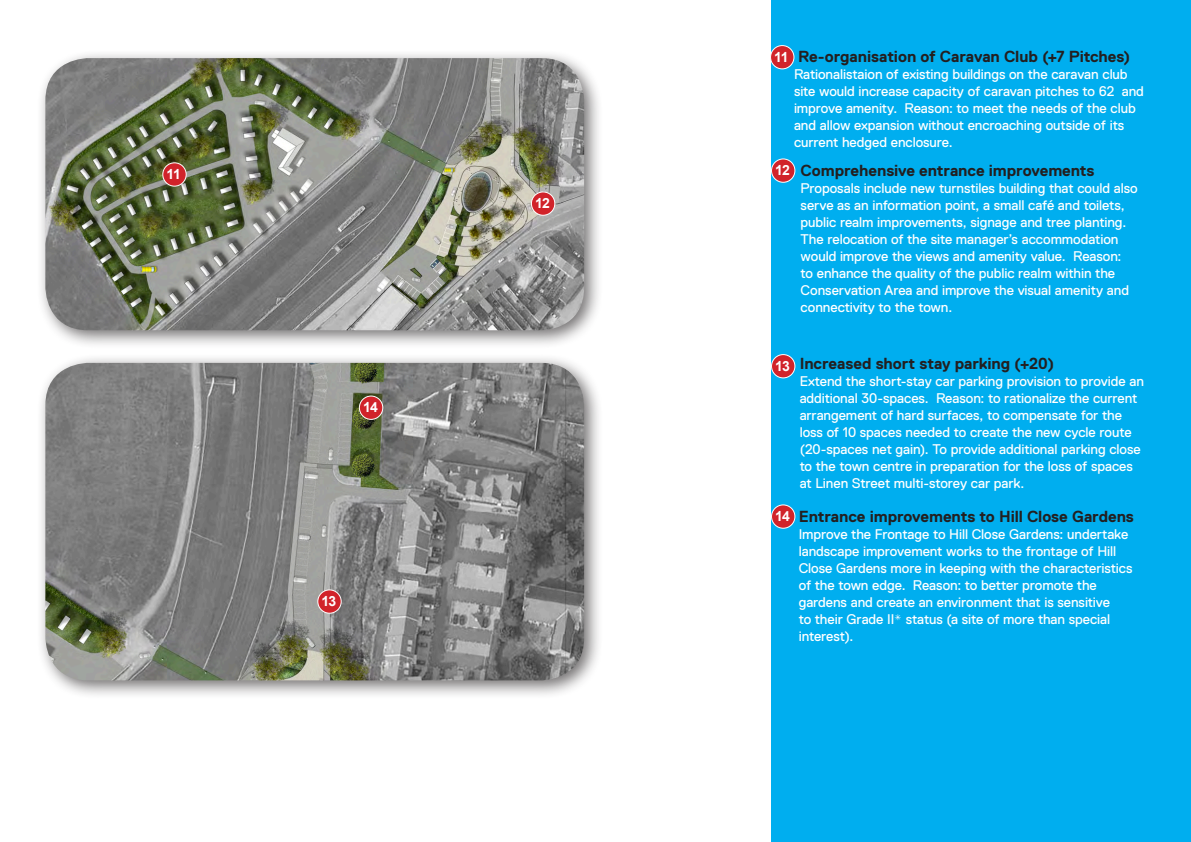
<style>
.page{position:relative;width:1191px;height:842px;background:#fff}
.page>*{position:absolute;margin:0;border:0;box-sizing:border-box;transform-origin:0 0}
._10_Plincke_STANDFIR{font:700 16px "Replica Std";letter-spacing:-.005em;color:#231f20}
._10_Plincke_STANDFIR-2{font:14px/17px "Replica Std";letter-spacing:-.005em;color:#fff}
._13_Plincke_COVER_TI{font:14px/17px "Replica Std";letter-spacing:-.005em;color:#fff}
.t1{font:700 14px "Arial";letter-spacing:-.05em;color:#fff}
</style>
<div class="page">
<div style="left:771px;top:0;width:420px;height:842px;background:#00aeef"></div>
<div style="left:36px;top:49px;width:567px;height:301px;background:#231f20;opacity:.63"></div>
<img style="left:45px;top:58px;width:539px;height:272px">
<div style="left:36px;top:354px;width:567px;height:346px;background:#231f20;opacity:.63"></div>
<img style="left:45px;top:363px;width:539px;height:317px">
<div style="left:770px;top:46px;width:24px;height:23px;background:#d1232a;border-radius:50%"></div>
<div style="left:770px;top:45px;width:24px;height:24px;border:1px solid #fff;border-radius:50%"></div>
<div style="left:771px;top:159px;width:24px;height:23px;background:#d1232a;border-radius:50%"></div>
<div style="left:771px;top:159px;width:24px;height:23px;border:1px solid #fff;border-radius:50%"></div>
<div style="left:771px;top:355px;width:24px;height:23px;background:#d1232a;border-radius:50%"></div>
<div style="left:771px;top:354px;width:24px;height:24px;border:1px solid #fff;border-radius:50%"></div>
<div style="left:771px;top:505px;width:24px;height:23px;background:#d1232a;border-radius:50%"></div>
<div style="left:771px;top:505px;width:24px;height:23px;border:1px solid #fff;border-radius:50%"></div>
<div style="left:163px;top:163px;width:23px;height:23px;background:#d1232a;border-radius:50%"></div>
<div style="left:163px;top:163px;width:23px;height:23px;border:1px solid #fff;border-radius:50%"></div>
<div style="left:531px;top:192px;width:24px;height:23px;background:#d1232a;border-radius:50%"></div>
<div style="left:531px;top:192px;width:24px;height:23px;border:1px solid #fff;border-radius:50%"></div>
<div style="left:318px;top:590px;width:23px;height:23px;background:#d1232a;border-radius:50%"></div>
<div style="left:317px;top:590px;width:24px;height:23px;border:1px solid #fff;border-radius:50%"></div>
<div style="left:359px;top:396px;width:24px;height:23px;background:#d1232a;border-radius:50%"></div>
<div style="left:359px;top:396px;width:24px;height:24px;border:1px solid #fff;border-radius:50%"></div>
<p class="t1" style="left:166px;top:165px;width:16px">11</p>
<p class="t1" style="left:363px;top:398px;width:16px">14</p>
<p class="t1" style="left:321px;top:592px;width:16px">13</p>
<p class="t1" style="left:535px;top:194px;width:16px">12</p>
<p class="_10_Plincke_STANDFIR" style="left:798px;top:48px;width:334px">Re-organisation of Caravan Club (+7 Pitches)</p>
<p class="_13_Plincke_COVER_TI" style="left:794px;top:66px;width:351px">Rationalistaion of existing buildings on the caravan club site would increase capacity of caravan pitches to 62 and improve amenity. Reason: to meet the needs of the club and allow expansion without encroaching outside of its current hedged enclosure.</p>
<p class="_10_Plincke_STANDFIR" style="left:800px;top:161px;width:295px">Comprehensive entrance improvements</p>
<p class="_10_Plincke_STANDFIR-2" style="left:800px;top:179px;width:338px">Proposals include new turnstiles building that could also serve as an information point, a small café and toilets, public realm improvements, signage and tree planting.<br>The relocation of the site manager’s accommodation would improve the views and amenity value. Reason:<br>to enhance the quality of the public realm within the Conservation Area and improve the visual amenity and connectivity to the town.</p>
<p class="t1" style="left:774px;top:48px;width:16px">11</p>
<p class="t1" style="left:775px;top:161px;width:16px">12</p>
<p class="t1" style="left:775px;top:357px;width:16px">13</p>
<p class="t1" style="left:775px;top:507px;width:16px">14</p>
<p class="_10_Plincke_STANDFIR" style="left:799px;top:354px;width:256px">Increased short stay parking (+20)</p>
<p class="_13_Plincke_COVER_TI" style="left:799px;top:372px;width:346px">Extend the short-stay car parking provision to provide an additional 30-spaces. Reason: to rationalize the current arrangement of hard surfaces, to compensate for the loss of 10 spaces needed to create the new cycle route (20-spaces net gain). To provide additional parking close to the town centre in preparation for the loss of spaces at Linen Street multi-storey car park.</p>
<p class="_10_Plincke_STANDFIR" style="left:798px;top:507px;width:337px">Entrance improvements to Hill Close Gardens</p>
<p class="_10_Plincke_STANDFIR-2" style="left:798px;top:525px;width:335px">Improve the Frontage to Hill Close Gardens: undertake landscape improvement works to the frontage of Hill Close Gardens more in keeping with the characteristics of the town edge. Reason: to better promote the gardens and create an environment that is sensitive<br>to their Grade II* status (a site of more than special interest).</p>
</div>
